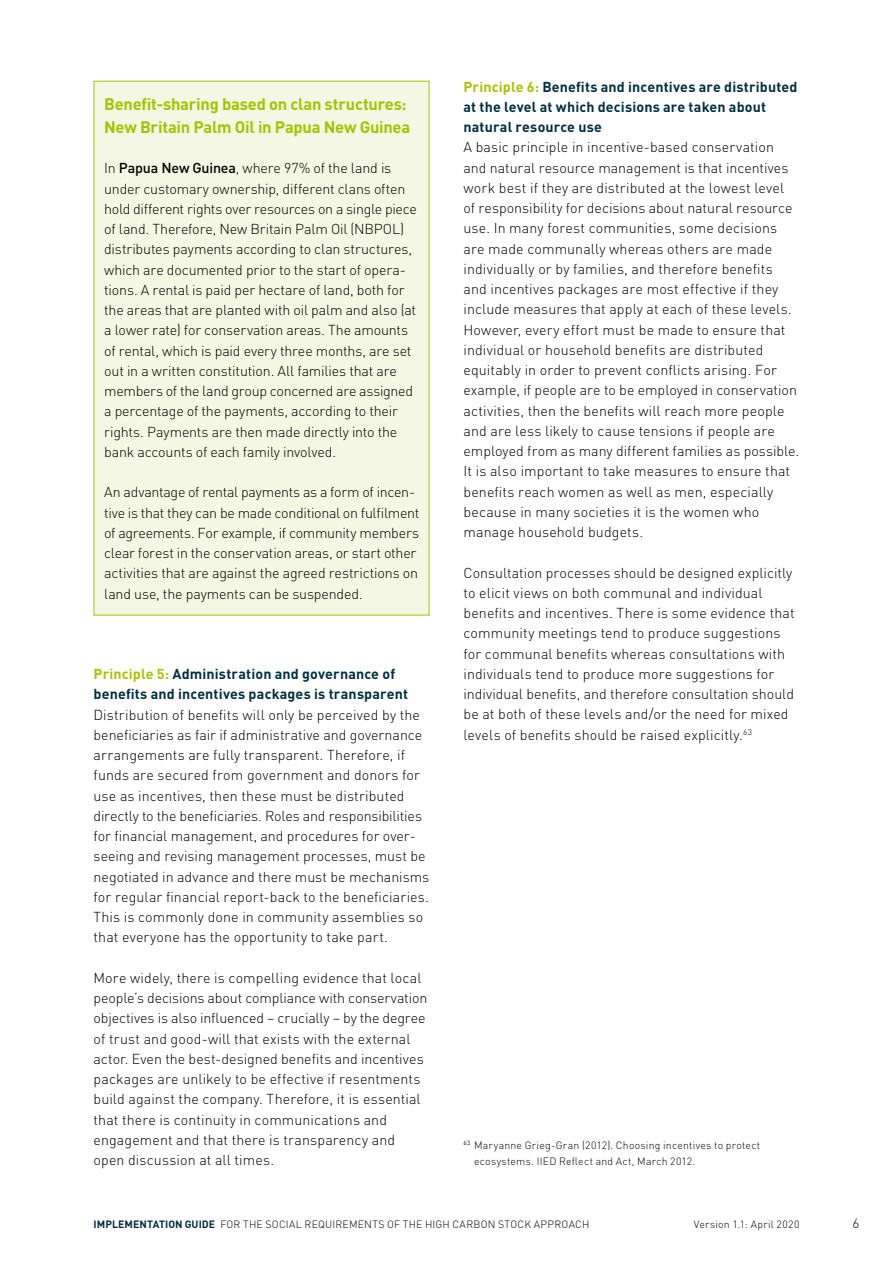
<style>
.page{position:relative;width:893px;height:1263px;background:#fff}
.page>*{position:absolute;margin:0;border:0;box-sizing:border-box;transform-origin:0 0}
.t1{font:700 16.5px/22.5px "DIN Pro";letter-spacing:-.015em;color:#a4c400}
.t2{font:300 14.25px/20.2px "DIN Pro";letter-spacing:.005em;color:#000}
.t3{font:300 14.25px/20.2px "DIN Pro";letter-spacing:-.015em;color:#000}
.t4{font:700 14.25px/20.2px "DIN Pro";letter-spacing:.01em;color:#003142}
.t5{font:300 13.5px "DIN Pro";color:#000}
.t6{font:300 10.5px/16.5px "DIN Pro";letter-spacing:.025em;color:#000}
.t7{font:700 10.5px "DIN Pro";letter-spacing:.005em;color:#003142}
.s1{font-weight:500}
.s2{color:#a4c400}
.s3{font-weight:700;color:#003142}
</style>
<div class="page">
<div style="left:94px;top:81px;width:335px;height:534px;background:#f3f7e3"></div>
<p class="t1" style="left:104px;top:93px;width:308px">Benefit-sharing based on clan structures:<br>New Britain Palm Oil in Papua New Guinea</p>
<p class="t3" style="left:104px;top:158px;width:314px">In <span class="s1">Papua New Guinea</span>, where 97% of the land is under customary ownership, different clans often hold different rights over resources on a single piece of land. Therefore, New Britain Palm Oil (NBPOL) distributes payments according to clan structures, which are documented prior to the start of opera&shy;tions. A rental is paid per hectare of land, both for the areas that are planted with oil palm and also (at a lower rate) for conservation areas. The amounts of rental, which is paid every three months, are set out in a written constitution. All families that are members of the land group concerned are assigned a percentage of the payments, according to their rights. Payments are then made directly into the bank accounts of each family involved.</p>
<p class="t3" style="left:104px;top:482px;width:317px">An advantage of rental payments as a form of incen&shy;tive is that they can be made conditional on fulfilment of agreements. For example, if community members clear forest in the conservation areas, or start other activities that are against the agreed restrictions on land use, the payments can be suspended.</p>
<p class="t4" style="left:94px;top:663px;width:316px"><span class="s2">Principle 5:</span> Administration and governance of benefits and incentives packages is transparent</p>
<p class="t2" style="left:94px;top:704px;width:337px">Distribution of benefits will only be perceived by the beneficiaries as fair if administrative and governance arrangements are fully transparent. Therefore, if funds are secured from government and donors for use as incentives, then these must be distributed directly to the beneficiaries. Roles and responsibilities for financial management, and procedures for over&shy;seeing and revising management processes, must be negotiated in advance and there must be mechanisms for regular financial report-back to the beneficiaries.<br>This is commonly done in community assemblies so that everyone has the opportunity to take part.</p>
<p class="t2" style="left:94px;top:967px;width:335px">More widely, there is compelling evidence that local people’s decisions about compliance with conservation objectives is also influenced – crucially – by the degree of trust and good-will that exists with the external actor. Even the best-designed benefits and incentives packages are unlikely to be effective if resentments build against the company. Therefore, it is essential that there is continuity in communications and engagement and that there is transparency and open discussion at all times.</p>
<p class="t4" style="left:463px;top:76px;width:336px"><span class="s2">Principle 6:</span> Benefits and incentives are distributed at the level at which decisions are taken about natural resource use</p>
<p class="t2" style="left:463px;top:137px;width:337px">A basic principle in incentive-based conservation and natural resource management is that incentives work best if they are distributed at the lowest level of responsibility for decisions about natural resource use. In many forest communities, some decisions are made communally whereas others are made individually or by families, and therefore benefits and incentives packages are most effective if they include measures that apply at each of these levels.<br>H owever, every effort must be made to ensure that individual or household benefits are distributed equitably in order to prevent conflicts arising. For example, if people are to be employed in conservation activities, then the benefits will reach more people and are less likely to cause tensions if people are employed from as many different families as possible.<br>It is also important to take measures to ensure that benefits reach women as well as men, especially because in many societies it is the women who manage household budgets.</p>
<p class="t2" style="left:463px;top:562px;width:333px">Consultation processes should be designed explicitly to elicit views on both communal and individual benefits and incentives. There is some evidence that community meetings tend to produce suggestions for communal benefits whereas consultations with individuals tend to produce more suggestions for individual benefits, and therefore consultation should be at both of these levels and/or the need for mixed levels of benefits should be raised explicitly.<sup>63</sup></p>
<p class="t6" style="left:474px;top:1136px;width:288px;text-indent:-11px"><sup>63</sup> Maryanne Grieg-Gran (2012). Choosing incentives to protect ecosystems. IIED Reflect and Act, March 2012.</p>
<p class="t7" style="left:94px;top:1217px;width:19px">Imple</p>
<p class="t7" style="left:125px;top:1217px;width:29px">mentatio</p>
<p class="t6" style="left:175px;top:1216px;width:104px"><span class="s3">n Guide</span> for the Social</p>
<p class="t6" style="left:305px;top:1216px;width:28px">Require</p>
<p class="t6" style="left:349px;top:1216px;width:200px">ments of the High Carbon Stock Approac</p>
<p class="t6" style="left:582px;top:1216px;width:9px">h</p>
<p class="t6" style="left:694px;top:1216px;width:107px">Version 1.1: April 2020</p>
<p class="t5" style="left:852px;top:1214px;width:8px">6</p>
</div>
